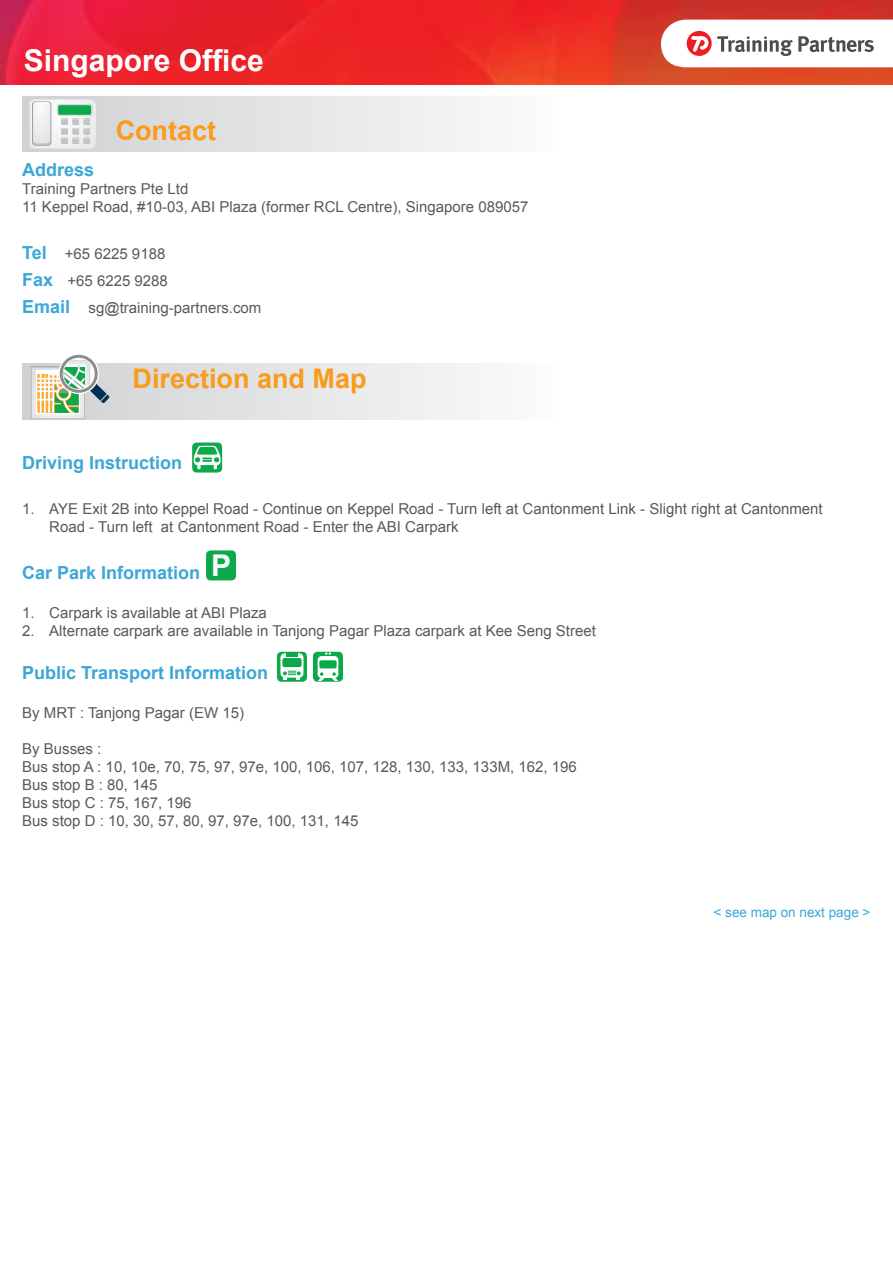
<style>
.page{position:relative;width:893px;height:1263px;background:#fff}
.page>*{position:absolute;margin:0;border:0;box-sizing:border-box;transform-origin:0 0}
.t1{font:700 30px "Arial";color:#fff}
.t2{font:700 30px "Arial";color:#f8f8f9}
.t3{font:700 27px "Arial";color:#f99b1c}
.t4{font:700 18px "Arial";color:#3ca6d7}
.t5{font:15px/18px "Arial";color:#58595b}
.t6{font:13.5px "Arial";color:#3ca6d7}
.s1{font-weight:700;font-size:18px;color:#3ca6d7}
</style>
<div class="page">
<img style="left:0;top:0;width:893px;height:84px">
<svg style="left:661px;top:20px;width:232px;height:47px"></svg>
<div style="left:22px;top:96px;width:568px;height:56px;background:linear-gradient(to right,#ced0d2,#fffefe)"></div>
<svg style="left:22px;top:364px;width:455px;height:55px"></svg>
<svg style="left:30px;top:99px;width:66px;height:50px"></svg>
<svg style="left:31px;top:354px;width:78px;height:65px"></svg>
<div style="left:192px;top:442px;width:30px;height:30px;background:linear-gradient(to right,#0ca94b,#0ca94b);border-radius:4px"></div>
<svg style="left:194px;top:446px;width:27px;height:23px"></svg>
<div style="left:206px;top:550px;width:30px;height:30px;background:#0ca94b;border-radius:4px"></div>
<div style="left:277px;top:652px;width:30px;height:30px;background:#0ca94b;border-radius:4px"></div>
<svg style="left:280px;top:653px;width:23px;height:27px"></svg>
<svg style="left:313px;top:652px;width:30px;height:30px"></svg>
<svg style="left:318px;top:652px;width:20px;height:29px"></svg>
<h1 class="t1" style="left:24px;top:41px;width:242px">Singapore Office</h1>
<h2 class="t3" style="left:116px;top:112px;width:102px">Contact</h2>
<p class="t4" style="left:22px;top:157px;width:74px">Address</p>
<p class="t5" style="left:22px;top:180px;width:508px">Training Partners Pte Ltd<br>11 Keppel Road, #10-03, ABI Plaza (former RCL Centre), Singapore 089057</p>
<p class="t5" style="left:22px;top:240px;width:241px;line-height:27px"><span class="s1">Tel</span> +65 6225 9188<br><span class="s1">Fax</span> +65 6225 9288<br><span class="s1">Email</span> sg@training-partners.com</p>
<h2 class="t3" style="left:133px;top:361px;width:236px">Direction and Map</h2>
<p class="t4" style="left:22px;top:451px;width:162px">Driving Instruction</p>
<p class="t5" style="left:49px;top:500px;width:775px;text-indent:-27px">1. AYE Exit 2B into Keppel Road - Continue on Keppel Road - Turn left at Cantonment Link - Slight right at Cantonment<br>Road - Turn left at Cantonment Road - Enter the ABI Carpark</p>
<p class="t4" style="left:22px;top:561px;width:180px">Car Park Information</p>
<p class="t5" style="left:22px;top:604px;width:246px">1. Carpark is available at ABI Plaza</p>
<p class="t5" style="left:22px;top:622px;width:575px">2. Alternate carpark are available in Tanjong Pagar Plaza carpark at Kee Seng Street</p>
<p class="t4" style="left:22px;top:661px;width:248px">Public Transport Information</p>
<p class="t5" style="left:22px;top:704px;width:223px">By MRT : Tanjong Pagar (EW 15)</p>
<p class="t5" style="left:22px;top:740px;width:556px">By Busses :<br>Bus stop A : 10, 10e, 70, 75, 97, 97e, 100, 106, 107, 128, 130, 133, 133M, 162, 196<br>Bus stop B : 80, 145<br>Bus stop C : 75, 167, 196<br>Bus stop D : 10, 30, 57, 80, 97, 97e, 100, 131, 145</p>
<h1 class="t2" style="left:211px;top:546px;width:22px">P</h1>
<p class="t6" style="left:714px;top:904px;width:158px">&lt; see map on next page &gt;</p>
</div>
